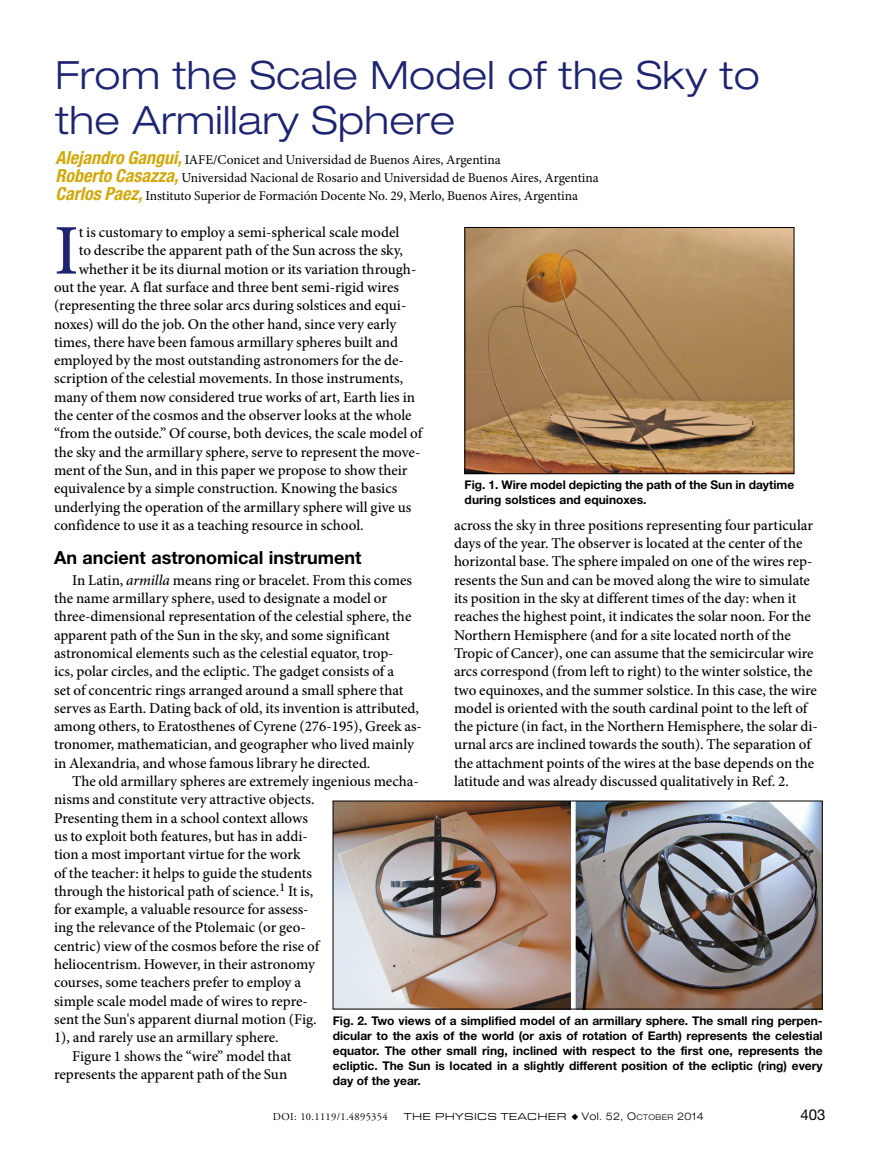
<style>
.page{position:relative;width:878px;height:1161px;background:#fff}
.page>*{position:absolute;margin:0;border:0;box-sizing:border-box;transform-origin:0 0}
.t1{font:500 71.25px "Minion Pro";color:#1d2472}
.t2{font:300 expanded 39px/45px "Helvetica Neue LT Std";letter-spacing:.01em;color:#1d2472}
.t3{font:700 18px "Helvetica Neue LT Std";color:#000}
.t4{font:500 15px/18.3px "Minion Pro";color:#000}
.t5{font:15px "Helvetica Neue LT Std";color:#000}
.t6{font:13.5px/18.3px "Minion Pro";color:#000}
.t7{font:700 12px/14.9px "Helvetica Neue LT Std";color:#000}
.t8{font:10.5px "Eurostile Extended Roman DTC";letter-spacing:.03em;color:#000}
.t9{font:10.5px "Adobe Garamond Pro";letter-spacing:.03em;color:#000}
.s1{font-family:"Helvetica Neue LT Std";font-weight:700;font-style:italic;font-stretch:condensed;font-size:18px;color:#d3a809}
.s2{font-style:italic}
.s3{font-family:"Helvetica Neue LT Std";font-weight:300;font-stretch:expanded}
.s4{font-family:"Helvetica Neue LT Std";font-weight:300;font-stretch:expanded;font-size:7.8px}
</style>
<div class="page">
<img style="left:466px;top:229px;width:326px;height:243px">
<div style="left:464px;top:227px;width:330px;height:247px;border:1px solid #000"></div>
<img style="left:335px;top:803px;width:485px;height:204px">
<h2 class="t2" style="left:56px;top:52px;width:706px">From the Scale Model of the Sky to the Armillary Sphere</h2>
<p class="t6" style="left:56px;top:150px;width:545px"><span class="s1">Alejandro Gangui,</span> IAFE/Conicet and Universidad de Buenos Aires, Argentina<br><span class="s1">Roberto Casazza,</span> Universidad Nacional de Rosario and Universidad de Buenos Aires, Argentina<br><span class="s1">Carlos Paez,</span> Instituto Superior de Formación Docente No. 29, Merlo, Buenos Aires, Argentina</p>
<h1 class="t1" style="left:54px;top:203px;width:26px">I</h1>
<p class="t4" style="left:79px;top:223px;width:322px">t is customary to employ a semi-spherical scale model</p>
<p class="t4" style="left:79px;top:241px;width:325px">to describe the apparent path of the Sun across the sky,</p>
<p class="t4" style="left:79px;top:260px;width:339px">whether it be its diurnal motion or its variation through-</p>
<p class="t4" style="left:54px;top:278px;width:346px">out the year. A flat surface and three bent semi-rigid wires</p>
<p class="t4" style="left:54px;top:296px;width:354px">(representing the three solar arcs during solstices and equi-</p>
<p class="t4" style="left:54px;top:315px;width:344px">noxes) will do the job. On the other hand, since very early</p>
<p class="t4" style="left:54px;top:333px;width:345px">times, there have been famous armillary spheres built and</p>
<p class="t4" style="left:54px;top:351px;width:351px">employed by the most outstanding astronomers for the de-</p>
<p class="t4" style="left:54px;top:369px;width:351px">scription of the celestial movements. In those instruments,</p>
<p class="t4" style="left:54px;top:388px;width:362px">many of them now considered true works of art, Earth lies in</p>
<p class="t4" style="left:54px;top:406px;width:359px">the center of the cosmos and the observer looks at the whole</p>
<p class="t4" style="left:54px;top:424px;width:370px">“from the outside.” Of course, both devices, the scale model of</p>
<p class="t4" style="left:54px;top:443px;width:368px">the sky and the armillary sphere, serve to represent the move-</p>
<p class="t4" style="left:54px;top:461px;width:355px">ment of the Sun, and in this paper we propose to show their</p>
<p class="t4" style="left:54px;top:479px;width:345px">equivalence by a simple construction. Knowing the basics</p>
<p class="t4" style="left:54px;top:498px;width:359px">underlying the operation of the armillary sphere will give us</p>
<p class="t4" style="left:54px;top:516px;width:311px">confidence to use it as a teaching resource in school.</p>
<p class="t3" style="left:54px;top:547px;width:309px">An ancient astronomical instrument</p>
<p class="t4" style="left:54px;top:571px;width:369px;text-indent:18px">In Latin, <span class="s2">armilla</span> means ring or bracelet. From this comes the name armillary sphere, used to designate a model or three-dimensional representation of the celestial sphere, the apparent path of the Sun in the sky, and some significant astronomical elements such as the celestial equator, trop-<br>ics, polar circles, and the ecliptic. The gadget consists of a<br>set of concentric rings arranged around a small sphere that serves as Earth. Dating back of old, its invention is attributed, among others, to Eratosthenes of Cyrene (276-195), Greek as&shy;tronomer, mathematician, and geographer who lived mainly in Alexandria, and whose famous library he directed.</p>
<p class="t4" style="left:72px;top:772px;width:348px">The old armillary spheres are extremely ingenious mecha-</p>
<p class="t4" style="left:54px;top:790px;width:262px">nisms and constitute very attractive objects.</p>
<p class="t4" style="left:54px;top:809px;width:255px">Presenting them in a school context allows</p>
<p class="t4" style="left:54px;top:827px;width:255px">us to exploit both features, but has in addi-</p>
<p class="t4" style="left:54px;top:845px;width:248px">tion a most important virtue for the work</p>
<p class="t4" style="left:54px;top:864px;width:259px">of the teacher: it helps to guide the students</p>
<p class="t4" style="left:54px;top:882px;width:261px">through the historical path of science.<sup>1</sup> It is,</p>
<p class="t4" style="left:54px;top:900px;width:256px">for example, a valuable resource for assess-</p>
<p class="t4" style="left:54px;top:918px;width:253px">ing the relevance of the Ptolemaic (or geo-</p>
<p class="t4" style="left:54px;top:937px;width:267px">centric) view of the cosmos before the rise of</p>
<p class="t4" style="left:54px;top:955px;width:262px">heliocentrism. However, in their astronomy</p>
<p class="t4" style="left:54px;top:973px;width:248px">courses, some teachers prefer to employ a</p>
<p class="t4" style="left:54px;top:992px;width:255px">simple scale model made of wires to repre-</p>
<p class="t4" style="left:54px;top:1010px;width:264px">sent the Sun's apparent diurnal motion (Fig.</p>
<p class="t4" style="left:54px;top:1028px;width:226px">1), and rarely use an armillary sphere.</p>
<p class="t4" style="left:72px;top:1047px;width:221px">Figure 1 shows the “wire” model that</p>
<p class="t4" style="left:54px;top:1065px;width:235px">represents the apparent path of the Sun</p>
<p class="t7" style="left:464px;top:477px;width:331px">Fig. 1. Wire model depicting the path of the Sun in daytime during solstices and equinoxes.</p>
<p class="t4" style="left:454px;top:516px;width:365px">across the sky in three positions representing four particular days of the year. The observer is located at the center of the horizontal base. The sphere impaled on one of the wires rep&shy;resents the Sun and can be moved along the wire to simulate its position in the sky at different times of the day: when it reaches the highest point, it indicates the solar noon. For the Northern Hemisphere (and for a site located north of the Tropic of Cancer), one can assume that the semicircular wire arcs correspond (from left to right) to the winter solstice, the two equinoxes, and the summer solstice. In this case, the wire model is oriented with the south cardinal point to the left of the picture (in fact, in the Northern Hemisphere, the solar di&shy;urnal arcs are inclined towards the south). The separation of the attachment points of the wires at the base depends on the latitude and was already discussed qualitatively in Ref. 2.</p>
<p class="t7" style="left:333px;top:1013px;width:491px;text-align:justify">Fig. 2. Two views of a simplified model of an armillary sphere. The small ring perpen&shy;dicular to the axis of the world (or axis of rotation of Earth) represents the celestial equator. The other small ring, inclined with respect to the first one, represents the ecliptic. The Sun is located in a slightly different position of the ecliptic (ring) every day of the year.</p>
<p class="t9" style="left:273px;top:1110px;width:116px">doi: 10.1119/1.4895354</p>
<p class="t8" style="left:404px;top:1111px;width:301px">THE PHYSICS TEACHER ◆ <span class="s3">V</span><span class="s3">ol.</span> <span class="s3">52, O</span><span class="s4">CTOBER</span> <span class="s3">2014</span></p>
<p class="t5" style="left:800px;top:1105px;width:27px">403</p>
</div>
